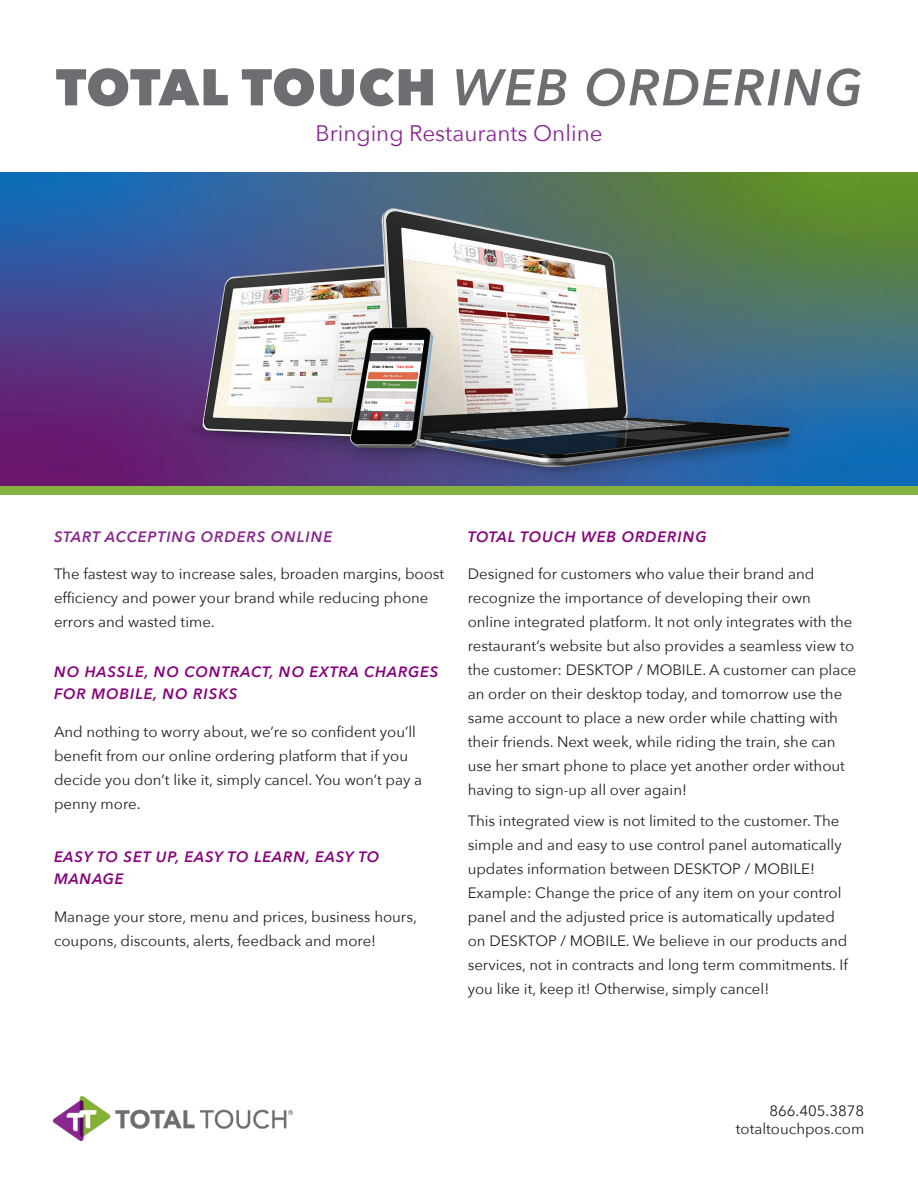
<style>
.page{position:relative;width:918px;height:1188px;background:#fff}
.page>*{position:absolute;margin:0;border:0;box-sizing:border-box;transform-origin:0 0}
.t1{font:italic 600 51px "Avenir Next";letter-spacing:.03em;color:#6d6e71}
.Subtitle{font:22.5px "Avenir Next";color:#892890}
.body{font:15px/24px "Avenir Next";color:#231f20}
.subhead{font:italic 600 15px/22.5px "Avenir Next";letter-spacing:.06em;color:#87027b}
.subhead-2{font:italic 600 15px "Avenir Next";letter-spacing:.06em;color:#89288e}
.s1{font-weight:800;font-style:normal}
</style>
<div class="page">
<img style="left:0;top:173px;width:918px;height:314px">
<div style="left:0;top:487px;width:918px;height:8px;background:#84b140"></div>
<img style="left:172px;top:194px;width:668px;height:291px">
<img style="left:53px;top:1096px;width:240px;height:44px">
<p class="t1" style="left:56px;top:44px;width:808px"><span class="s1">TOTAL TOUCH</span> WEB ORDERING</p>
<p class="Subtitle" style="left:315px;top:115px;width:289px">Bringing Restaurants Online</p>
<p class="subhead-2" style="left:54px;top:523px;width:280px">START ACCEPTING ORDERS ONLINE</p>
<p class="body" style="left:54px;top:561px;width:392px">The fastest way to increase sales, broaden margins, boost efficiency and power your brand while reducing phone errors and wasted time.</p>
<p class="subhead" style="left:54px;top:660px;width:386px">NO HASSLE, NO CONTRACT, NO EXTRA CHARGES<br>FOR MOBILE, NO RISKS</p>
<p class="body" style="left:54px;top:719px;width:370px">And nothing to worry about, we’re so confident you’ll benefit from our online ordering platform that if you decide you don’t like it, simply cancel. You won’t pay a penny more.</p>
<p class="subhead" style="left:54px;top:845px;width:327px">EASY TO SET UP, EASY TO LEARN, EASY TO<br>MANAGE</p>
<p class="body" style="left:54px;top:904px;width:364px">Manage your store, menu and prices, business hours, coupons, discounts, alerts, feedback and more!</p>
<p class="subhead" style="left:468px;top:525px;width:240px">TOTAL TOUCH WEB ORDERING</p>
<p class="body" style="left:468px;top:561px;width:390px">Designed for customers who value their brand and recognize the importance of developing their own online integrated platform. It not only integrates with the restaurant’s website but also provides a seamless view to the customer: DESKTOP / MOBILE. A customer can place an order on their desktop today, and tomorrow use the same account to place a new order while chatting with their friends. Next week, while riding the train, she can use her smart phone to place yet another order without having to sign-up all over again!</p>
<p class="body" style="left:468px;top:808px;width:382px">This integrated view is not limited to the customer. The simple and and easy to use control panel automatically updates information between DESKTOP / MOBILE!<br>Example: Change the price of any item on your control panel and the adjusted price is automatically updated on DESKTOP / MOBILE. We believe in our products and services, not in contracts and long term commitments. If you like it, keep it! Otherwise, simply cancel!</p>
<p class="body" style="left:769px;top:1098px;width:96px">866.405.3878</p>
<p class="body" style="left:736px;top:1116px;width:130px">totaltouchpos.com</p>
</div>
